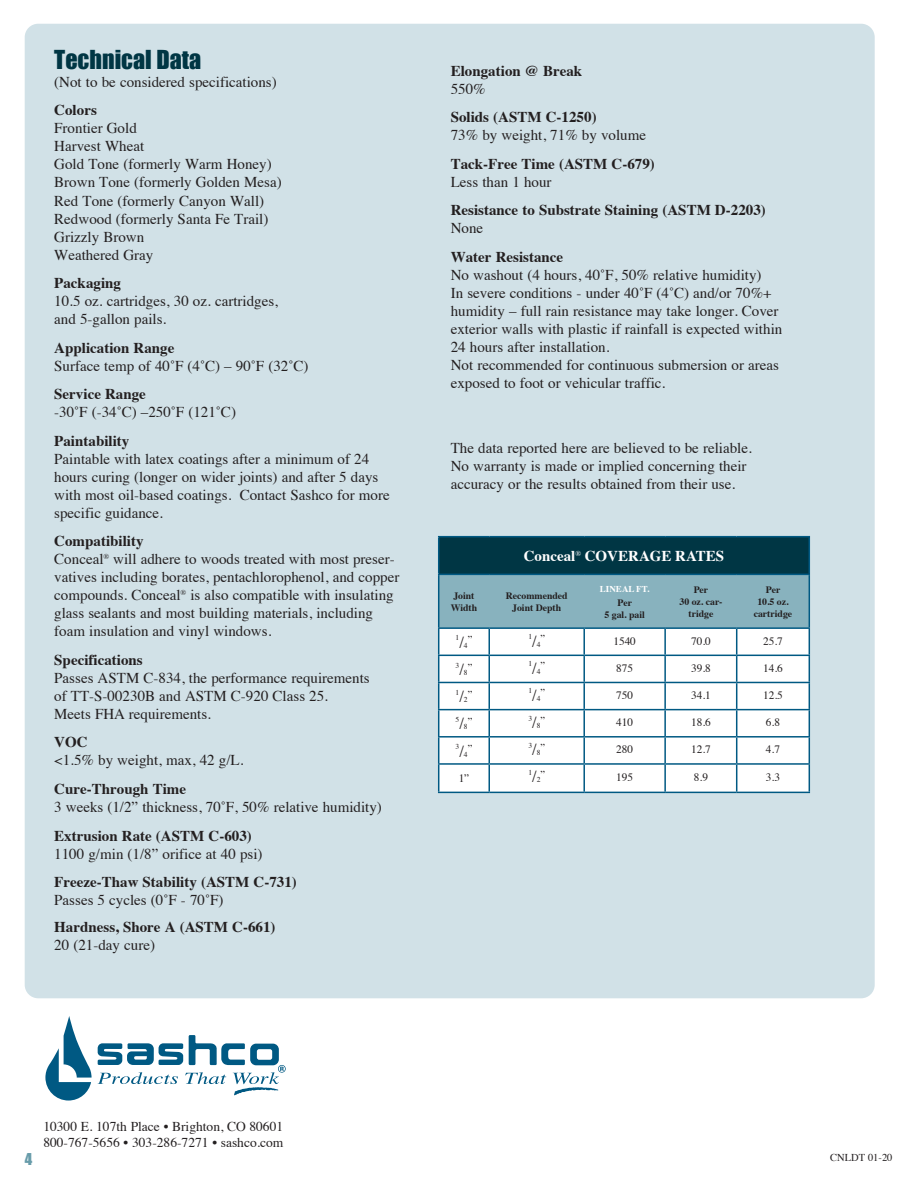
<style>
.page{position:relative;width:919px;height:1189px;background:#fff}
.page>*{position:absolute;margin:0;border:0;box-sizing:border-box;transform-origin:0 0}
.t1{font:24px "Impact";color:#003644}
.Table_Titles{font:16.5px "Times";color:#231f20}
.Sub_Head_1{font:15px/18px "Times";color:#231f20}
.Sub_Head_1-2{font:700 15px "Times";color:#231f20}
.Body{font:15px/18px "Times";color:#231f20}
.t2{font:700 15px "Times";color:#fff}
.t3{font:15px "Impact";color:#689caa}
.t4{font:13.5px "Times";color:#231f20}
.t5{font:11.25px "Times";color:#231f20}
.t6{font:10.5px "Times";color:#231f20}
.t7{font:700 9.75px/11.7px "Times";color:#231f20;text-align:center}
.t8{font:700 9px "Times";color:#fff}
.Table_Titles-2{font:7.5px "Times";color:#231f20}
.s1{font-size:7.5px}
</style>
<div class="page">
<div style="left:25px;top:24px;width:849px;height:974px;background:#d1e1e7;border-radius:14px"></div>
<svg style="left:45px;top:1016px;width:46px;height:84px"></svg>
<svg style="left:98px;top:1035px;width:187px;height:60px"></svg>
<div style="left:438px;top:536px;width:370px;height:38px;background:#003644"></div>
<hr style="left:438px;top:535px;width:51px;height:2px;background:#005983">
<hr style="left:438px;top:537px;width:1px;height:36px;background:#005983">
<hr style="left:489px;top:535px;width:95px;height:2px;background:#005983">
<hr style="left:584px;top:535px;width:80px;height:2px;background:#005983">
<hr style="left:664px;top:535px;width:72px;height:2px;background:#005983">
<hr style="left:736px;top:535px;width:73px;height:2px;background:#005983">
<hr style="left:808px;top:537px;width:1px;height:36px;background:#005983">
<hr style="left:438px;top:573px;width:51px;height:2px;background:#005983">
<hr style="left:489px;top:573px;width:95px;height:2px;background:#005983">
<hr style="left:584px;top:573px;width:80px;height:2px;background:#005983">
<hr style="left:664px;top:573px;width:72px;height:2px;background:#005983">
<hr style="left:736px;top:573px;width:73px;height:2px;background:#005983">
<hr style="left:736px;top:791px;width:73px;height:1px;background:#005983">
<hr style="left:438px;top:791px;width:51px;height:1px;background:#005983">
<hr style="left:489px;top:791px;width:95px;height:1px;background:#005983">
<hr style="left:584px;top:791px;width:80px;height:1px;background:#005983">
<svg style="left:438px;top:574px;width:371px;height:217px"></svg>
<hr style="left:735px;top:764px;width:2px;height:27px;background:#005983">
<hr style="left:664px;top:791px;width:72px;height:1px;background:#005983">
<p class="t1" style="left:54px;top:41px;width:148px">Technical Data</p>
<p class="Sub_Head_1" style="left:54px;top:72px;width:224px">(Not to be considered specifications)</p>
<p class="Sub_Head_1-2" style="left:54px;top:96px;width:44px">Colors</p>
<p class="Sub_Head_1" style="left:54px;top:118px;width:84px">Frontier Gold</p>
<p class="Sub_Head_1" style="left:54px;top:136px;width:91px">Harvest Wheat</p>
<p class="Sub_Head_1" style="left:54px;top:154px;width:219px">Gold Tone (formerly Warm Honey)</p>
<p class="Sub_Head_1" style="left:54px;top:172px;width:229px">Brown Tone (formerly Golden Mesa)</p>
<p class="Sub_Head_1" style="left:54px;top:190px;width:211px">Red Tone (formerly Canyon Wall)</p>
<p class="Sub_Head_1" style="left:54px;top:208px;width:215px">Redwood (formerly Santa Fe Trail)</p>
<p class="Sub_Head_1" style="left:54px;top:226px;width:91px">Grizzly Brown</p>
<p class="Sub_Head_1" style="left:54px;top:244px;width:101px">Weathered Gray</p>
<p class="Sub_Head_1-2" style="left:54px;top:268px;width:68px">Packaging</p>
<p class="Sub_Head_1" style="left:54px;top:291px;width:225px">10.5 oz. cartridges, 30 oz. cartridges, and 5-gallon pails.</p>
<p class="Sub_Head_1-2" style="left:54px;top:333px;width:121px">Application Range</p>
<p class="Sub_Head_1" style="left:54px;top:355px;width:255px">Surface temp of 40˚F (4˚C) – 90˚F (32˚C)</p>
<p class="Sub_Head_1-2" style="left:54px;top:379px;width:93px">Service Range</p>
<p class="Sub_Head_1" style="left:54px;top:402px;width:183px">-30˚F (-34˚C) –250˚F (121˚C)</p>
<p class="Sub_Head_1-2" style="left:54px;top:426px;width:77px">Paintability</p>
<p class="Sub_Head_1" style="left:54px;top:448px;width:337px">Paintable with latex coatings after a minimum of 24 hours curing (longer on wider joints) and after 5 days with most oil-based coatings. Contact Sashco for more specific guidance.</p>
<p class="Sub_Head_1-2" style="left:54px;top:526px;width:91px">Compatibility</p>
<p class="Sub_Head_1" style="left:54px;top:549px;width:346px">Conceal<sup>®</sup> will adhere to woods treated with most preser&shy;vatives including borates, pentachlorophenol, and copper compounds. Conceal<sup>®</sup> is also compatible with insulating glass sealants and most building materials, including foam insulation and vinyl windows.</p>
<p class="Sub_Head_1-2" style="left:54px;top:645px;width:90px">Specifications</p>
<p class="Sub_Head_1" style="left:54px;top:667px;width:317px">Passes ASTM C-834, the performance requirements of TT-S-00230B and ASTM C-920 Class 25.<br>Meets FHA requirements.</p>
<p class="Sub_Head_1-2" style="left:54px;top:727px;width:35px">VOC</p>
<p class="Sub_Head_1" style="left:54px;top:750px;width:191px">&lt;1.5% by weight, max, 42 g/L.</p>
<p class="Sub_Head_1-2" style="left:54px;top:774px;width:133px">Cure-Through Time</p>
<p class="Sub_Head_1" style="left:54px;top:796px;width:329px">3 weeks (1/2” thickness, 70˚F, 50% relative humidity)</p>
<p class="Sub_Head_1-2" style="left:54px;top:820px;width:199px">Extrusion Rate (ASTM C-603)</p>
<p class="Sub_Head_1" style="left:54px;top:843px;width:210px">1100 g/min (1/8” orifice at 40 psi)</p>
<p class="Sub_Head_1-2" style="left:54px;top:867px;width:244px">Freeze-Thaw Stability (ASTM C-731)</p>
<p class="Sub_Head_1" style="left:54px;top:889px;width:170px">Passes 5 cycles (0˚F - 70˚F)</p>
<p class="Sub_Head_1-2" style="left:54px;top:912px;width:223px">Hardness, Shore A (ASTM C-661)</p>
<p class="Sub_Head_1" style="left:54px;top:934px;width:102px">20 (21-day cure)</p>
<p class="Sub_Head_1-2" style="left:450px;top:56px;width:133px">Elongation @ Break</p>
<p class="Sub_Head_1" style="left:450px;top:78px;width:36px">550%</p>
<p class="Sub_Head_1-2" style="left:450px;top:103px;width:147px">Solids (ASTM C-1250)</p>
<p class="Sub_Head_1" style="left:450px;top:125px;width:197px">73% by weight, 71% by volume</p>
<p class="Sub_Head_1-2" style="left:450px;top:149px;width:205px">Tack-Free Time (ASTM C-679)</p>
<p class="Sub_Head_1" style="left:450px;top:171px;width:102px">Less than 1 hour</p>
<p class="Sub_Head_1-2" style="left:450px;top:196px;width:316px">Resistance to Substrate Staining (ASTM D-2203)</p>
<p class="Sub_Head_1" style="left:450px;top:218px;width:34px">None</p>
<p class="Sub_Head_1-2" style="left:450px;top:242px;width:114px">Water Resistance</p>
<p class="Sub_Head_1" style="left:450px;top:264px;width:312px">No washout (4 hours, 40˚F, 50% relative humidity)</p>
<p class="Sub_Head_1" style="left:450px;top:282px;width:333px">In severe conditions - under 40˚F (4˚C) and/or 70%+ humidity – full rain resistance may take longer. Cover exterior walls with plastic if rainfall is expected within 24 hours after installation.</p>
<p class="Sub_Head_1" style="left:450px;top:354px;width:330px">Not recommended for continuous submersion or areas exposed to foot or vehicular traffic.</p>
<p class="Body" style="left:450px;top:437px;width:302px">The data reported here are believed to be reliable.<br>No warranty is made or implied concerning their accuracy or the results obtained from their use.</p>
<p class="t2" style="left:523px;top:541px;width:202px">Conceal<sup>®</sup> COVERAGE RATES</p>
<p class="t7" style="left:453px;top:588px;width:23px">Joint</p>
<p class="t7" style="left:450px;top:600px;width:28px">Width</p>
<p class="t7" style="left:505px;top:588px;width:63px">Recommended<br>Joint Depth</p>
<p class="t8" style="left:599px;top:580px;width:51px">LINEAL FT.</p>
<p class="t7" style="left:604px;top:595px;width:42px">Per<br>5 gal. pail</p>
<p class="t7" style="left:679px;top:583px;width:44px">Per<br>30 oz. car&shy;tridge</p>
<p class="t7" style="left:753px;top:583px;width:40px">Per<br>10.5 oz. cartridge</p>
<p class="Table_Titles-2" style="left:455px;top:630px;width:5px">1</p>
<p class="Table_Titles" style="left:459px;top:626px;width:14px">/<span class="s1">4</span><sup>”</sup></p>
<p class="Table_Titles-2" style="left:528px;top:629px;width:5px">1</p>
<p class="Table_Titles" style="left:532px;top:625px;width:14px">/<span class="s1">4</span><sup>”</sup></p>
<p class="t5" style="left:613px;top:630px;width:24px">1540</p>
<p class="t5" style="left:690px;top:630px;width:21px">70.0</p>
<p class="t5" style="left:762px;top:630px;width:21px">25.7</p>
<p class="Table_Titles-2" style="left:455px;top:658px;width:5px">3</p>
<p class="Table_Titles" style="left:459px;top:654px;width:14px">/<span class="s1">8</span><sup>”</sup></p>
<p class="Table_Titles-2" style="left:528px;top:656px;width:5px">1</p>
<p class="Table_Titles" style="left:532px;top:652px;width:14px">/<span class="s1">4</span><sup>”</sup></p>
<p class="t5" style="left:616px;top:657px;width:18px">875</p>
<p class="t5" style="left:690px;top:657px;width:21px">39.8</p>
<p class="t5" style="left:762px;top:657px;width:21px">14.6</p>
<p class="Table_Titles-2" style="left:455px;top:685px;width:5px">1</p>
<p class="Table_Titles" style="left:459px;top:681px;width:14px">/<span class="s1">2</span><sup>”</sup></p>
<p class="Table_Titles-2" style="left:528px;top:683px;width:5px">1</p>
<p class="Table_Titles" style="left:532px;top:679px;width:14px">/<span class="s1">4</span><sup>”</sup></p>
<p class="t5" style="left:616px;top:684px;width:18px">750</p>
<p class="t5" style="left:690px;top:684px;width:21px">34.1</p>
<p class="t5" style="left:762px;top:684px;width:21px">12.5</p>
<p class="Table_Titles-2" style="left:455px;top:712px;width:5px">5</p>
<p class="Table_Titles" style="left:459px;top:708px;width:14px">/<span class="s1">8</span><sup>”</sup></p>
<p class="Table_Titles-2" style="left:528px;top:710px;width:5px">3</p>
<p class="Table_Titles" style="left:532px;top:706px;width:14px">/<span class="s1">8</span><sup>”</sup></p>
<p class="t5" style="left:616px;top:711px;width:18px">410</p>
<p class="t5" style="left:690px;top:711px;width:21px">18.6</p>
<p class="t5" style="left:765px;top:711px;width:16px">6.8</p>
<p class="Table_Titles-2" style="left:455px;top:739px;width:5px">3</p>
<p class="Table_Titles" style="left:459px;top:735px;width:14px">/<span class="s1">4</span><sup>”</sup></p>
<p class="Table_Titles-2" style="left:528px;top:738px;width:5px">3</p>
<p class="Table_Titles" style="left:532px;top:734px;width:14px">/<span class="s1">8</span><sup>”</sup></p>
<p class="t5" style="left:616px;top:738px;width:18px">280</p>
<p class="t5" style="left:690px;top:738px;width:21px">12.7</p>
<p class="t5" style="left:765px;top:738px;width:16px">4.7</p>
<p class="t5" style="left:458px;top:767px;width:12px">1”</p>
<p class="Table_Titles-2" style="left:528px;top:765px;width:5px">1</p>
<p class="Table_Titles" style="left:532px;top:761px;width:14px">/<span class="s1">2</span><sup>”</sup></p>
<p class="t5" style="left:616px;top:766px;width:18px">195</p>
<p class="t5" style="left:693px;top:766px;width:16px">8.9</p>
<p class="t5" style="left:765px;top:766px;width:16px">3.3</p>
<p class="t4" style="left:43px;top:1113px;width:241px">10300 E. 107th Place • Brighton, CO 80601</p>
<p class="t4" style="left:43px;top:1129px;width:241px">800-767-5656 • 303-286-7271 • sashco.com</p>
<p class="t3" style="left:25px;top:1146px;width:9px">4</p>
<p class="t6" style="left:829px;top:1147px;width:64px">CNLDT 01-20</p>
</div>
